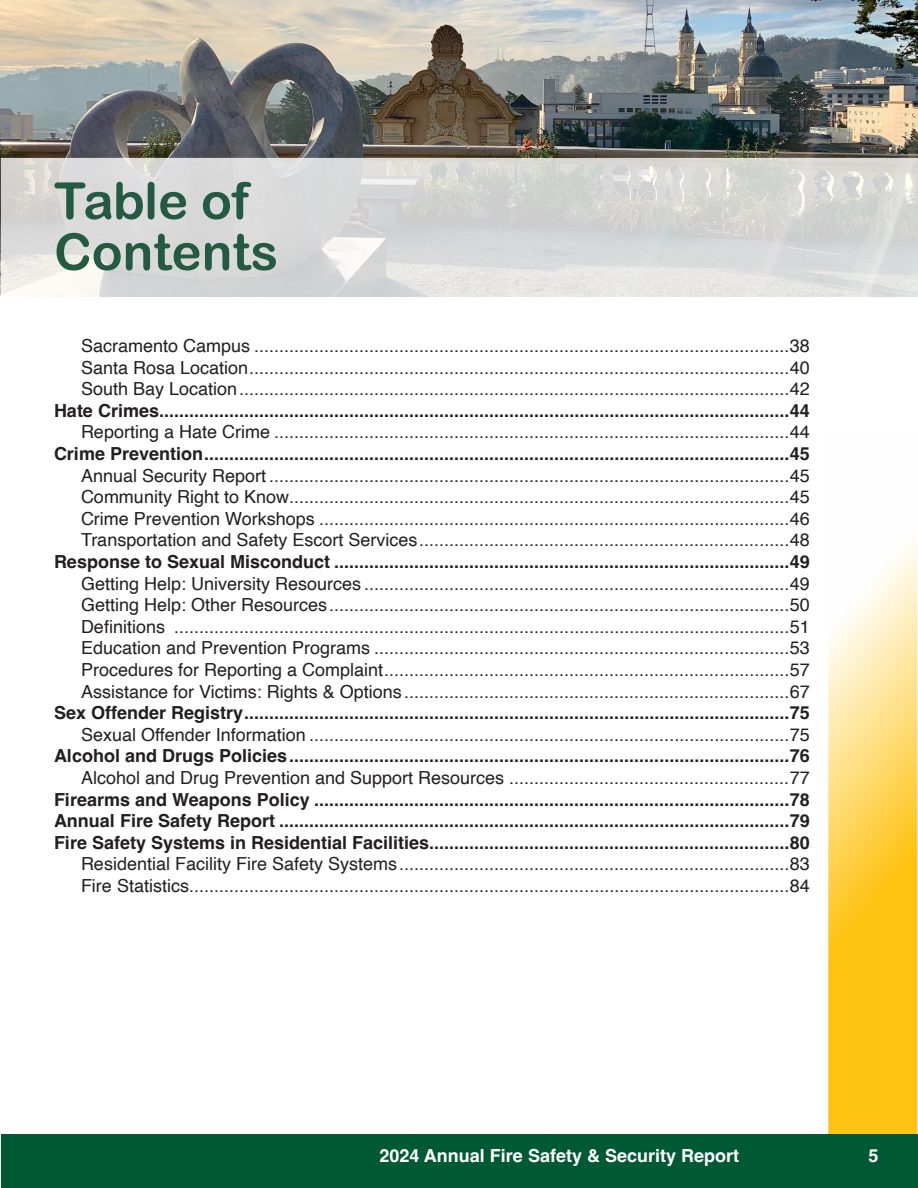
<style>
.page{position:relative;width:918px;height:1188px;background:#fff}
.page>*{position:absolute;margin:0;border:0;box-sizing:border-box;transform-origin:0 0}
._0_Chapter{font:51px/51px "Arial Rounded MT Bold";color:#235a41}
.t1{font:18px "Helvetica";color:#231f20}
.t2{font:700 18px "Helvetica";color:#231f20}
.t3{font:700 18px "Helvetica";color:#fff}
</style>
<div class="page">
<div style="left:2px;top:1134px;width:916px;height:54px;background:#005935"></div>
<svg style="left:828px;top:536px;width:89px;height:598px;background:#fed661"></svg>
<svg style="left:0;top:158px;width:1px;height:139px"></svg>
<img style="left:1px;top:0;width:917px;height:158px">
<svg style="left:1px;top:158px;width:917px;height:139px;background:#dadad9"></svg>
<h1 class="_0_Chapter" style="left:54px;top:175px;width:226px">Table of<br>Contents</h1>
<p class="t1" style="left:81px;top:332px;width:730px">Sacramento Campus ...........................................................................................................38</p>
<p class="t1" style="left:81px;top:353px;width:730px">Santa Rosa Location............................................................................................................40</p>
<p class="t1" style="left:81px;top:375px;width:730px">South Bay Location..............................................................................................................42</p>
<p class="t2" style="left:54px;top:399px;width:757px">Hate Crimes..............................................................................................................................44</p>
<p class="t1" style="left:81px;top:418px;width:730px">Reporting a Hate Crime .......................................................................................................44</p>
<p class="t2" style="left:54px;top:443px;width:757px">Crime Prevention.....................................................................................................................45</p>
<p class="t1" style="left:81px;top:461px;width:730px">Annual Security Report ........................................................................................................45</p>
<p class="t1" style="left:81px;top:483px;width:730px">Community Right to Know....................................................................................................45</p>
<p class="t1" style="left:81px;top:505px;width:730px">Crime Prevention Workshops ..............................................................................................46</p>
<p class="t1" style="left:81px;top:526px;width:730px">Transportation and Safety Escort Services..........................................................................48</p>
<p class="t2" style="left:54px;top:551px;width:757px">Response to Sexual Misconduct ...........................................................................................49</p>
<p class="t1" style="left:81px;top:569px;width:730px">Getting Help: University Resources .....................................................................................49</p>
<p class="t1" style="left:81px;top:591px;width:730px">Getting Help: Other Resources............................................................................................50</p>
<p class="t1" style="left:81px;top:613px;width:730px">Definitions ...........................................................................................................................51</p>
<p class="t1" style="left:81px;top:634px;width:730px">Education and Prevention Programs ...................................................................................53</p>
<p class="t1" style="left:81px;top:656px;width:730px">Procedures for Reporting a Complaint.................................................................................57</p>
<p class="t1" style="left:81px;top:677px;width:730px">Assistance for Victims: Rights &amp; Options .............................................................................67</p>
<p class="t2" style="left:54px;top:702px;width:757px">Sex Offender Registry.............................................................................................................75</p>
<p class="t1" style="left:81px;top:721px;width:730px">Sexual Offender Information ................................................................................................75</p>
<p class="t2" style="left:54px;top:745px;width:757px">Alcohol and Drugs Policies....................................................................................................76</p>
<p class="t1" style="left:81px;top:764px;width:730px">Alcohol and Drug Prevention and Support Resources ........................................................77</p>
<p class="t2" style="left:54px;top:788px;width:757px">Firearms and Weapons Policy ...............................................................................................78</p>
<p class="t2" style="left:54px;top:810px;width:757px">Annual Fire Safety Report ......................................................................................................79</p>
<p class="t2" style="left:54px;top:831px;width:757px">Fire Safety Systems in Residential Facilities........................................................................80</p>
<p class="t1" style="left:81px;top:850px;width:730px">Residential Facility Fire Safety Systems..............................................................................83</p>
<p class="t1" style="left:81px;top:872px;width:730px">Fire Statistics........................................................................................................................84</p>
<p class="t3" style="left:380px;top:1145px;width:361px">2024 Annual Fire Safety &amp; Security Report</p>
<p class="t3" style="left:869px;top:1145px;width:12px">5</p>
</div>
